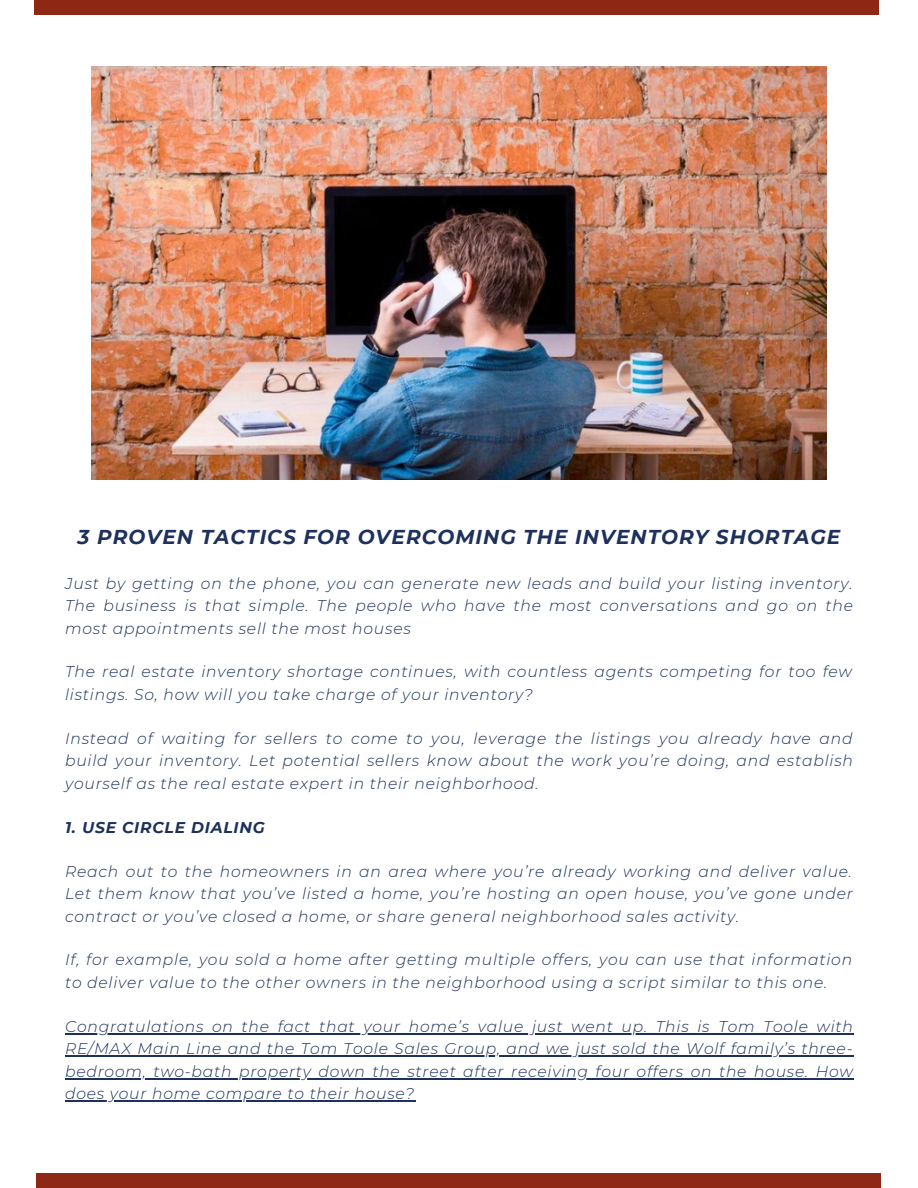
<style>
.page{position:relative;width:918px;height:1188px;background:#fff}
.page>*{position:absolute;margin:0;border:0;box-sizing:border-box;transform-origin:0 0}
.t1{font:italic 700 20.1px "Montserrat";letter-spacing:.05em;color:#1e315c}
.t2{font:italic 300 15.6px/22.5px "Montserrat";letter-spacing:.05em;color:#1e315c;text-align:justify}
.t3{font:italic 700 15.6px "Montserrat";letter-spacing:.05em;color:#1e315c}
</style>
<div class="page">
<div style="left:34px;top:0;width:845px;height:15px;background:#8f2715"></div>
<div style="left:36px;top:1174px;width:845px;height:14px;background:#8f2715"></div>
<img style="left:92px;top:66px;width:734px;height:413px">
<hr style="left:65px;top:1033px;width:789px;height:1px;background:#1e315c">
<hr style="left:65px;top:1055px;width:788px;height:2px;background:#1e315c">
<hr style="left:65px;top:1078px;width:789px;height:1px;background:#1e315c">
<hr style="left:65px;top:1100px;width:350px;height:2px;background:#1e315c">
<p class="t1" style="left:78px;top:524px;width:764px">3 PROVEN TACTICS FOR OVERCOMING THE INVENTORY SHORTAGE</p>
<p class="t2" style="left:65px;top:572px;width:789px">Just by getting on the phone, you can generate new leads and build your listing inventory.<br>The business is that simple. The people who have the most conversations and go on the most appointments sell the most houses</p>
<p class="t2" style="left:65px;top:661px;width:788px">The real estate inventory shortage continues, with countless agents competing for too few listings. So, how will you take charge of your inventory?</p>
<p class="t2" style="left:65px;top:727px;width:789px">Instead of waiting for sellers to come to you, leverage the listings you already have and build your inventory. Let potential sellers know about the work you’re doing, and establish yourself as the real estate expert in their neighborhood.</p>
<p class="t3" style="left:65px;top:818px;width:201px">1. USE CIRCLE DIALING</p>
<p class="t2" style="left:65px;top:860px;width:789px">Reach out to the homeowners in an area where you’re already working and deliver value.<br>Let them know that you’ve listed a home, you’re hosting an open house, you’ve gone under contract or you’ve closed a home, or share general neighborhood sales activity.</p>
<p class="t2" style="left:65px;top:949px;width:789px">If, for example, you sold a home after getting multiple offers, you can use that information to deliver value to the other owners in the neighborhood using a script similar to this one.</p>
<p class="t2" style="left:65px;top:1015px;width:789px">Congratulations on the fact that your home’s value just went up. This is Tom Toole with RE/MAX Main Line and the Tom Toole Sales Group, and we just sold the Wolf family’s three&shy;bedroom, two-bath property down the street after receiving four offers on the house. How does your home compare to their house?</p>
</div>
